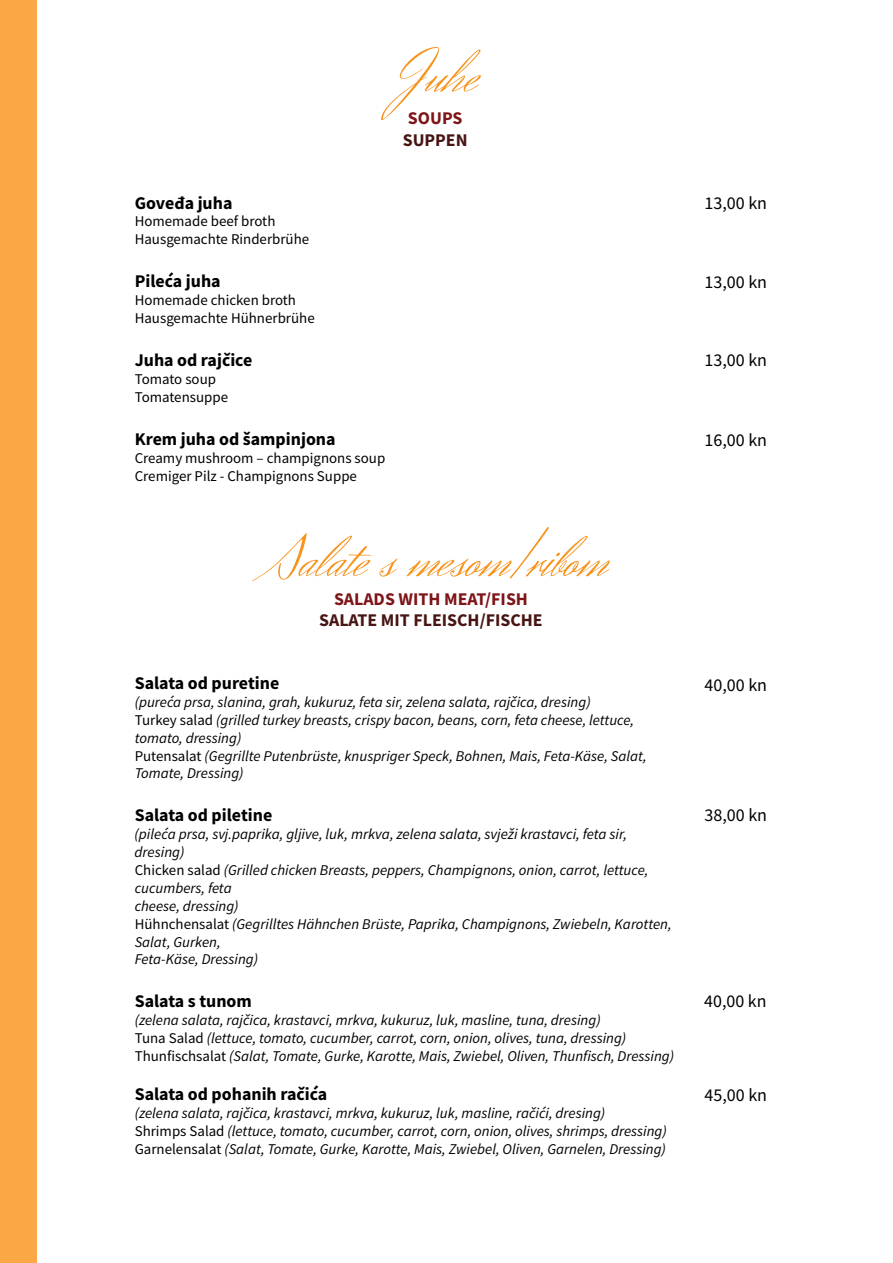
<style>
.page{position:relative;width:893px;height:1263px;background:#fff}
.page>*{position:absolute;margin:0;border:0;box-sizing:border-box;transform-origin:0 0}
.t1{font:59.7px "Herr Von Muellerhoff";color:#f7941e}
.t2{font:18px "Source Sans Pro";color:#000}
.t3{font:700 17.85px "Source Sans Pro";color:#000}
.t4{font:17.85px "Source Sans Pro";color:#000}
.t5{font:700 17.85px "Source Sans Pro";color:#471514}
.t6{font:700 17.85px "Source Sans Pro";color:#7e1518}
.t7{font:italic 15px/18px "Source Sans Pro";color:#000}
.t8{font:italic 14.85px/17.9px "Source Sans Pro";color:#000}
.t9{font:14.85px/17.9px "Source Sans Pro";color:#000}
.s1{font-style:normal}
</style>
<div class="page">
<div style="left:0;top:0;width:37px;height:1263px;background:#faa746"></div>
<h1 class="t1" style="left:399px;top:36px;width:79px">Juhe</h1>
<p class="t6" style="left:408px;top:106px;width:56px">SOUPS</p>
<p class="t5" style="left:403px;top:128px;width:66px">SUPPEN</p>
<p class="t3" style="left:135px;top:191px;width:99px">Goveđa juha</p>
<p class="t4" style="left:704px;top:191px;width:64px">10,00 kn</p>
<p class="t9" style="left:135px;top:212px;width:176px">Homemade beef broth<br>Hausgemachte Rinderbrühe</p>
<p class="t3" style="left:135px;top:269px;width:87px">Pileća juha</p>
<p class="t4" style="left:704px;top:270px;width:64px">10,00 kn</p>
<p class="t9" style="left:135px;top:291px;width:181px">Homemade chicken broth<br>Hausgemachte Hühnerbrühe</p>
<p class="t3" style="left:135px;top:348px;width:119px">Juha od rajčice</p>
<p class="t4" style="left:704px;top:349px;width:64px">10,00 kn</p>
<p class="t9" style="left:135px;top:370px;width:95px">Tomato soup<br>Tomatensuppe</p>
<p class="t3" style="left:135px;top:427px;width:202px">Krem juha od šampinjona</p>
<p class="t4" style="left:704px;top:427px;width:64px">12,00 kn</p>
<p class="t9" style="left:135px;top:449px;width:252px">Creamy mushroom – champignons soup<br>Cremiger Pilz - Champignons Suppe</p>
<p class="t2" style="left:704px;top:192px;width:64px">13,00 kn</p>
<p class="t2" style="left:704px;top:270px;width:64px">13,00 kn</p>
<p class="t2" style="left:704px;top:349px;width:64px">13,00 kn</p>
<p class="t2" style="left:704px;top:429px;width:64px">16,00 kn</p>
<h1 class="t1" style="left:265px;top:521px;width:344px">Salate s mesom/ribom</h1>
<p class="t6" style="left:334px;top:587px;width:195px">SALADS WITH MEAT/FISH</p>
<p class="t5" style="left:319px;top:608px;width:225px">SALATE MIT FLEISCH/FISCHE</p>
<p class="t3" style="left:135px;top:671px;width:146px">Salata od puretine</p>
<p class="t4" style="left:704px;top:672px;width:42px">3 0</p>
<p class="t8" style="left:135px;top:693px;width:513px">(pureća prsa, slanina, grah, kukuruz, feta sir, zelena salata, rajčica, dresing)<br><span class="s1">Turkey salad</span> (grilled turkey breasts, crispy bacon, beans, corn, feta cheese, lettuce, tomato, dressing)<br><span class="s1">Putensalat</span> (Gegrillte Putenbrüste, knuspriger Speck, Bohnen, Mais, Feta-Käse, Salat, Tomate, Dressing)</p>
<p class="t3" style="left:135px;top:803px;width:139px">Salata od piletine</p>
<p class="t4" style="left:713px;top:804px;width:33px">0 0</p>
<p class="t8" style="left:286px;top:825px;width:375px">šampinjoni, luk, mrkva, zelena salata, svježi krastavci, feta sir,</p>
<p class="t8" style="left:135px;top:861px;width:538px"><span class="s1">Chicken salad</span> (Grilled chicken Breasts, peppers, Champignons, onion, carrot, lettuce, cucumbers, feta<br>cheese, dressing)<br><span class="s1">Hühnchensalat</span> (Gegrilltes Hähnchen Brüste, Paprika, Champignons, Zwiebeln, Karotten, Salat, Gurken,<br>Feta-Käse, Dressing)</p>
<p class="t3" style="left:135px;top:989px;width:119px">Salata s tunom</p>
<p class="t4" style="left:704px;top:990px;width:64px">40,00 kn</p>
<p class="t8" style="left:135px;top:1011px;width:541px">(zelena salata, rajčica, krastavci, mrkva, kukuruz, luk, masline, tuna, dresing)<br><span class="s1">Tuna Salad</span> (lettuce, tomato, cucumber, carrot, corn, onion, olives, tuna, dressing)<br><span class="s1">Thunfischsalat</span> (Salat, Tomate, Gurke, Karotte, Mais, Zwiebel, Oliven, Thunfisch, Dressing)</p>
<p class="t3" style="left:135px;top:1082px;width:194px">Salata od pohanih račića</p>
<p class="t4" style="left:704px;top:1083px;width:42px">3 0</p>
<p class="t8" style="left:135px;top:1104px;width:534px">(zelena salata, rajčica, krastavci, mrkva, kukuruz, luk, masline, račići, dresing)<br><span class="s1">Shrimps Salad</span> (lettuce, tomato, cucumber, carrot, corn, onion, olives, shrimps, dressing)<br><span class="s1">Garnelensalat</span> (Salat, Tomate, Gurke, Karotte, Mais, Zwiebel, Oliven, Garnelen, Dressing)</p>
<p class="t2" style="left:704px;top:673px;width:64px">40,00 kn</p>
<p class="t2" style="left:704px;top:804px;width:64px">38,00 kn</p>
<p class="t7" style="left:135px;top:825px;width:494px">(pileća prsa, svj.paprika, gljive, luk, mrkva, zelena salata, svježi krastavci, feta sir, dresing)</p>
<p class="t2" style="left:704px;top:1084px;width:64px">45,00 kn</p>
</div>
